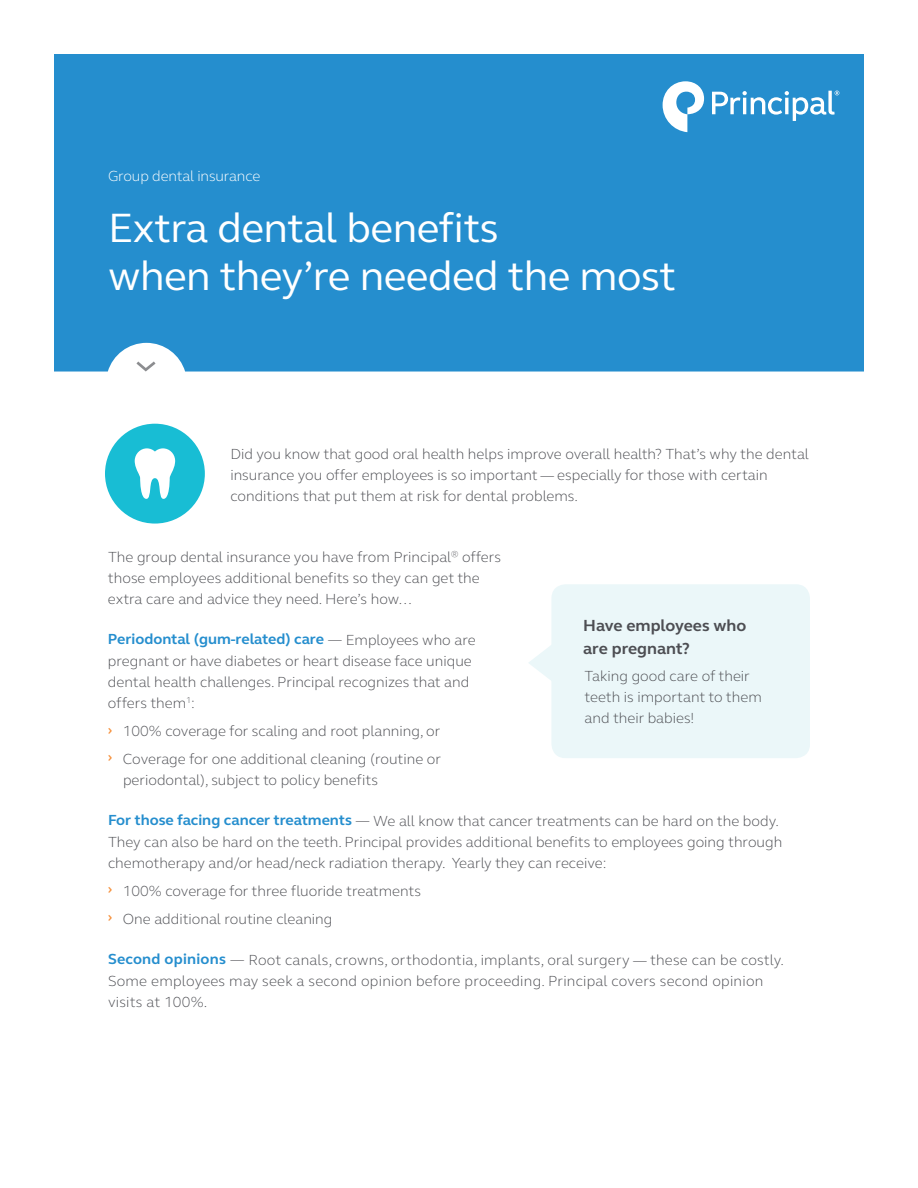
<style>
.page{position:relative;width:918px;height:1188px;background:#fff}
.page>*{position:absolute;margin:0;border:0;box-sizing:border-box;transform-origin:0 0}
.t1{font:42px/48px "FS Elliot Pro";letter-spacing:-.01em;color:#fff}
.t2{font:700 16.5px/22.5px "FS Elliot Pro";color:#4d4e53}
.t3{font:300 15px/21px "FS Elliot Pro";color:#4d4e53}
.t4{font:300 15px "FS Elliot Pro";letter-spacing:-.01em;color:#fff}
.s1{font-weight:700;color:#258ece}
.s2{font-weight:700;font-size:12px;color:#f6903b}
</style>
<div class="page">
<div style="left:54px;top:54px;width:810px;height:318px;background:#258ece"></div>
<svg style="left:134px;top:359px;width:24px;height:13px"></svg>
<svg style="left:663px;top:81px;width:41px;height:51px"></svg>
<svg style="left:712px;top:91px;width:127px;height:30px"></svg>
<div style="left:105px;top:424px;width:100px;height:100px;background:#18bdd4;border-radius:50%"></div>
<svg style="left:135px;top:448px;width:40px;height:51px"></svg>
<div style="left:551px;top:584px;width:259px;height:174px;background:#ebf7f9;border-radius:14px"></div>
<svg style="left:529px;top:645px;width:22px;height:35px"></svg>
<p class="t4" style="left:108px;top:165px;width:154px">Group dental insurance</p>
<h1 class="t1" style="left:108px;top:203px;width:570px">Extra dental benefits<br>when they’re needed the most</h1>
<p class="t3" style="left:230px;top:443px;width:580px">Did you know that good oral health helps improve overall health? That’s why the dental insurance you offer employees is so important — especially for those with certain conditions that put them at risk for dental problems.</p>
<p class="t3" style="left:108px;top:546px;width:395px">The group dental insurance you have from Principal<sup>®</sup> offers those employees additional benefits so they can get the extra care and advice they need. Here’s how…</p>
<p class="t3" style="left:108px;top:628px;width:369px"><span class="s1">Periodontal (gum-related) care</span> — Employees who are pregnant or have diabetes or heart disease face unique dental health challenges. Principal recognizes that and offers them<sup>1</sup>:</p>
<p class="t3" style="left:108px;top:717px;width:335px;line-height:27.8px"><span class="s2">›</span> 100% coverage for scaling and root planning, or <span class="s2">›</span> Coverage for one additional cleaning (routine or</p>
<p class="t3" style="left:123px;top:769px;width:257px">periodontal), subject to policy benefits</p>
<p class="t3" style="left:108px;top:810px;width:676px"><span class="s1">For those facing cancer treatments</span> — We all know that cancer treatments can be hard on the body.<br>They can also be hard on the teeth. Principal provides additional benefits to employees going through chemotherapy and/or head/neck radiation therapy. Yearly they can receive:</p>
<p class="t3" style="left:108px;top:876px;width:315px;line-height:27.8px"><span class="s2">›</span> 100% coverage for three fluoride treatments <span class="s2">›</span> One additional routine cleaning</p>
<p class="t3" style="left:108px;top:949px;width:678px"><span class="s1">Second opinions</span> — Root canals, crowns, orthodontia, implants, oral surgery — these can be costly.<br>Some employees may seek a second opinion before proceeding. Principal covers second opinion visits at 100%.</p>
<p class="t2" style="left:583px;top:614px;width:165px">Have employees who are pregnant?</p>
<p class="t3" style="left:585px;top:665px;width:179px">Taking good care of their teeth is important to them and their babies!</p>
</div>
